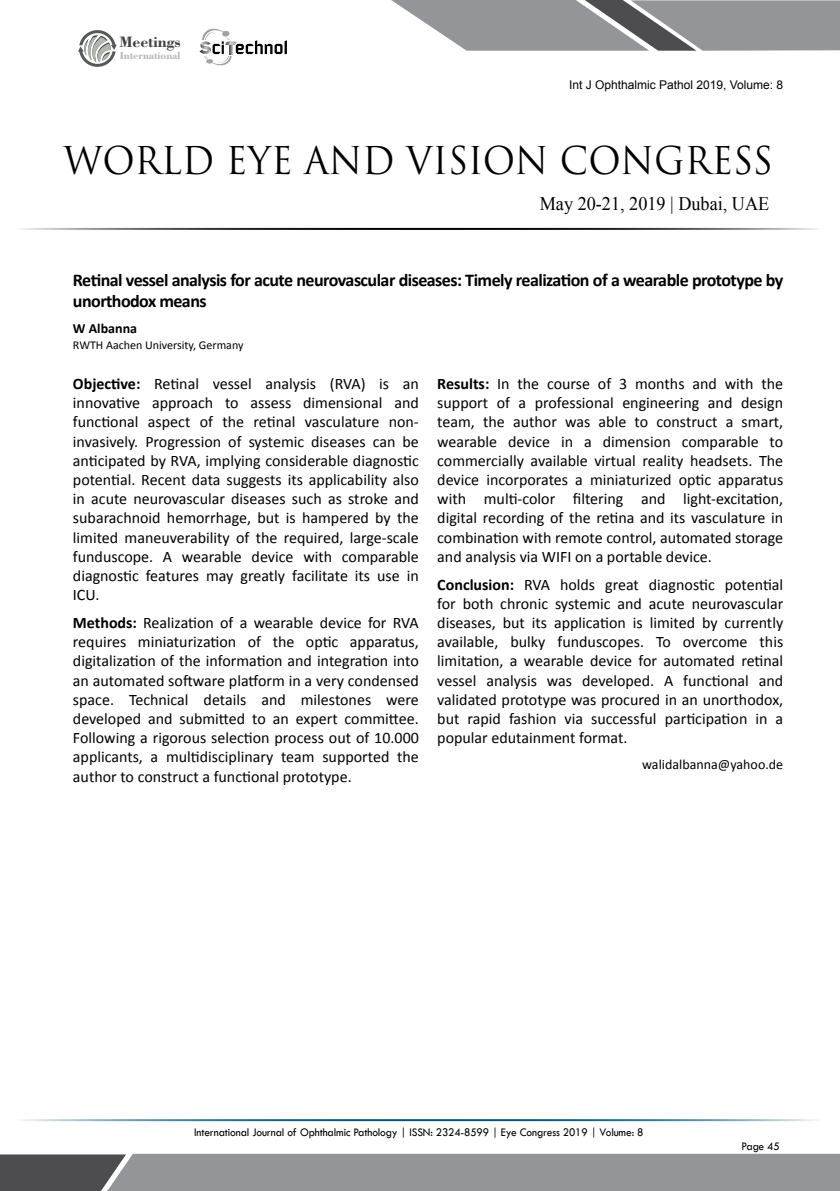
<style>
.page{position:relative;width:840px;height:1191px;background:#fff}
.page>*{position:absolute;margin:0;border:0;box-sizing:border-box;transform-origin:0 0}
.t1{font:37.2px "Trajan Pro 3";color:#000;scale:.95 1}
.t2{font:19.2px "Times New Roman";color:#000;scale:.95 1}
.t3{font:700 18px/21.4px "Calibri";letter-spacing:-.03em;color:#000}
.t4{font:16px/19.2px "Calibri";color:#000;text-align:justify}
.t5{font:700 16px "Bodoni BT";color:#414042}
.t6{font:14px "Calibri";color:#000}
.t7{font:700 14px "Calibri";color:#000}
.t8{font:12px "Tw Cen";letter-spacing:-.01em;color:#000;scale:.95 1}
.t9{font:12px "Arial";color:#000}
.t10{font:12px "Calibri";color:#000}
.t11{font:700 10.6px "Bodoni BT";color:#b3b6af}
.s1{font-weight:700}
</style>
<div class="page">
<hr style="left:12px;top:228px;width:807px;height:2px;background:#000">
<hr style="left:12px;top:1119px;width:807px;height:2px;background:#005574">
<svg style="left:391px;top:0;width:449px;height:51px;background:#9b9c9f"></svg>
<svg style="left:0;top:1154px;width:840px;height:37px;background:#8a8c8f"></svg>
<svg style="left:78px;top:30px;width:39px;height:37px"></svg>
<svg style="left:199px;top:29px;width:88px;height:37px"></svg>
<p class="t5" style="left:119px;top:32px;width:63px">Meetings</p>
<p class="t11" style="left:120px;top:48px;width:62px">International</p>
<p class="t9" style="left:569px;top:77px;width:216px">Int J Ophthalmic Pathol 2019, Volume: 8</p>
<h1 class="t1" style="left:64px;top:135px;width:748px">WORLD EYE AND VISION CONGRESS</h1>
<p class="t2" style="left:539px;top:191px;width:243px">May 20-21, 2019 | Dubai, UAE</p>
<p class="t3" style="left:73px;top:269px;width:712px">Retinal vessel analysis for acute neurovascular diseases: Timely realization of a wearable prototype by unorthodox means</p>
<p class="t7" style="left:73px;top:320px;width:66px">W Albanna</p>
<p class="t10" style="left:73px;top:337px;width:172px">RWTH Aachen University, Germany</p>
<p class="t4" style="left:73px;top:374px;width:347px"><span class="s1">Objective:</span> Retinal vessel analysis (RVA) is an innovative approach to assess dimensional and functional aspect of the retinal vasculature non&shy;invasively. Progression of systemic diseases can be anticipated by RVA, implying considerable diagnostic potential. Recent data suggests its applicability also in acute neurovascular diseases such as stroke and subarachnoid hemorrhage, but is hampered by the limited maneuverability of the required, large-scale funduscope. A wearable device with comparable diagnostic features may greatly facilitate its use in ICU.</p>
<p class="t4" style="left:73px;top:613px;width:347px"><span class="s1">Methods:</span> Realization of a wearable device for RVA requires miniaturization of the optic apparatus, digitalization of the information and integration into an automated software platform in a very condensed space. Technical details and milestones were developed and submitted to an expert committee.<br>Following a rigorous selection process out of 10.000 applicants, a multidisciplinary team supported the author to construct a functional prototype.</p>
<p class="t4" style="left:437px;top:374px;width:347px"><span class="s1">Results:</span> In the course of 3 months and with the support of a professional engineering and design team, the author was able to construct a smart, wearable device in a dimension comparable to commercially available virtual reality headsets. The device incorporates a miniaturized optic apparatus with multi-color filtering and light-excitation, digital recording of the retina and its vasculature in combination with remote control, automated storage and analysis via WIFI on a portable device.</p>
<p class="t4" style="left:437px;top:575px;width:347px"><span class="s1">Conclusion:</span> RVA holds great diagnostic potential for both chronic systemic and acute neurovascular diseases, but its application is limited by currently available, bulky funduscopes. To overcome this limitation, a wearable device for automated retinal vessel analysis was developed. A functional and validated prototype was procured in an unorthodox, but rapid fashion via successful participation in a popular edutainment format.</p>
<p class="t6" style="left:642px;top:755px;width:143px">walidalbanna@yahoo.de</p>
<p class="t8" style="left:194px;top:1125px;width:474px">International Journal of Ophthalmic Pathology | ISSN: 2324-8599 | Eye Congress 2019 | Volume: 8</p>
<p class="t8" style="left:741px;top:1139px;width:42px">Page 45</p>
</div>
